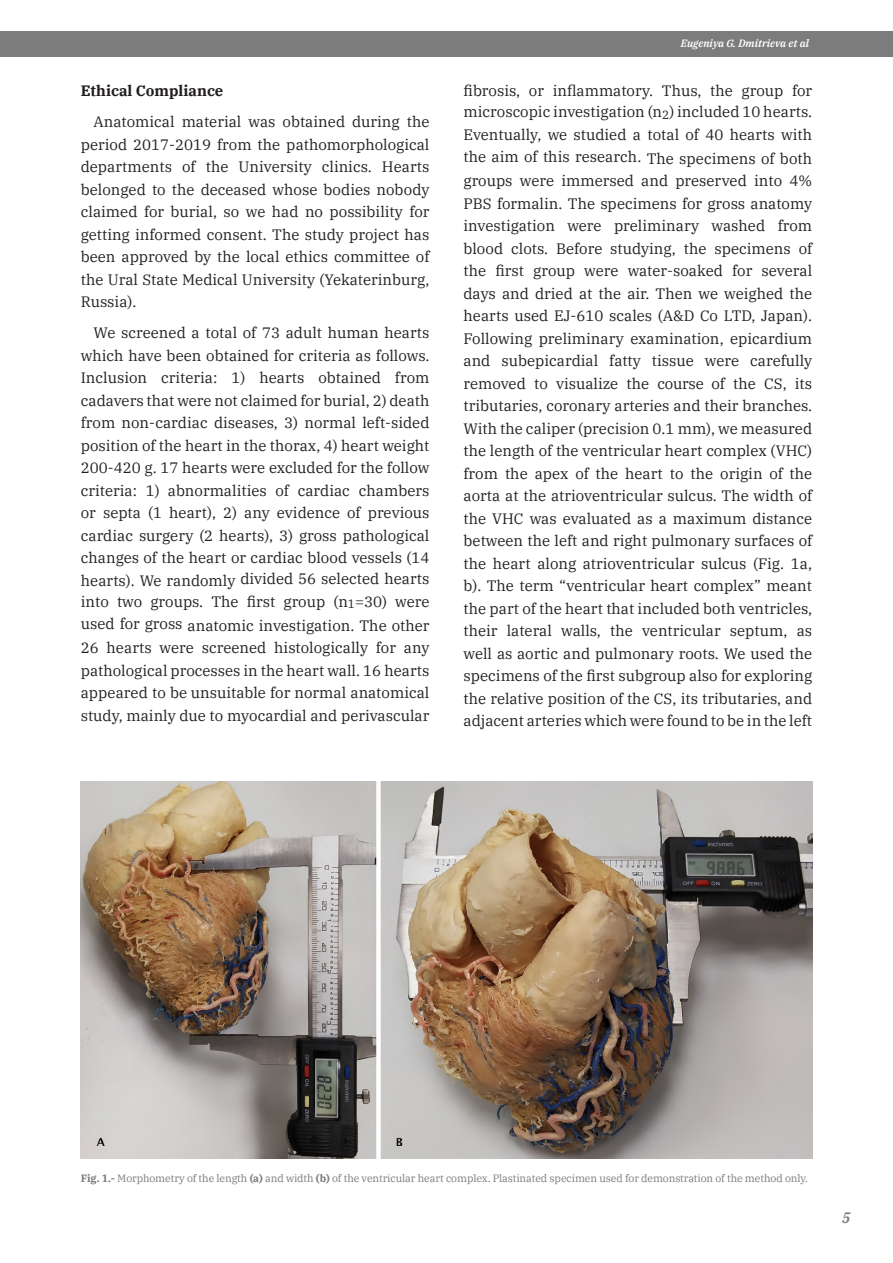
<style>
.page{position:relative;width:893px;height:1263px;background:#fff}
.page>*{position:absolute;margin:0;border:0;box-sizing:border-box;transform-origin:0 0}
.texto_comun{font:15px/22.5px "IBM Plex Serif";color:#231f20;text-align:justify}
.titulillo{font:700 15px "IBM Plex Serif";color:#231f20}
.t1{font:italic 600 15px "IBM Plex Serif";color:#7c7c7c}
.pie_figura{font:10.5px "IBM Plex Serif";letter-spacing:-.01em;color:#7c7c7c}
.t2{font:italic 600 10.5px "IBM Plex Serif";color:#fff}
.s1{font-weight:700}
</style>
<div class="page">
<div style="left:0;top:31px;width:893px;height:25px;background:#7c7c7c"></div>
<img style="left:81px;top:782px;width:731px;height:377px">
<p class="titulillo" style="left:81px;top:79px;width:144px">Ethical Compliance</p>
<p class="texto_comun" style="left:81px;top:109px;width:350px;text-indent:13px">Anatomical material was obtained during the period 2017-2019 from the pathomorphological departments of the University clinics. Hearts belonged to the deceased whose bodies nobody claimed for burial, so we had no possibility for getting informed consent. The study project has been approved by the local ethics committee of the Ural State Medical University (Yekaterinburg, Russia).</p>
<p class="texto_comun" style="left:81px;top:320px;width:350px;text-indent:13px">We screened a total of 73 adult human hearts which have been obtained for criteria as follows.<br>Inclusion criteria: 1) hearts obtained from cadavers that were not claimed for burial, 2) death from non-cardiac diseases, 3) normal left-sided position of the heart in the thorax, 4) heart weight 200-420 g. 17 hearts were excluded for the follow criteria: 1) abnormalities of cardiac chambers or septa (1 heart), 2) any evidence of previous cardiac surgery (2 hearts), 3) gross pathological changes of the heart or cardiac blood vessels (14</p>
<p class="texto_comun" style="left:81px;top:566px;width:350px">hearts). We randomly divided 56 selected hearts into two groups. The first group (n<sub>1</sub>=30) were</p>
<p class="texto_comun" style="left:81px;top:613px;width:350px">used for gross anatomic investigation. The other 26 hearts were screened histologically for any pathological processes in the heart wall. 16 hearts appeared to be unsuitable for normal anatomical study, mainly due to myocardial and perivascular</p>
<p class="t2" style="left:681px;top:35px;width:130px">Eugeniya G. Dmitrieva et al</p>
<p class="texto_comun" style="left:463px;top:79px;width:350px;line-height:21px">fibrosis, or inflammatory. Thus, the group for microscopic investigation (n<sub>2</sub>) included 10 hearts.</p>
<p class="texto_comun" style="left:463px;top:122px;width:350px">Eventually, we studied a total of 40 hearts with the aim of this research. The specimens of both</p>
<p class="texto_comun" style="left:463px;top:168px;width:350px">groups were immersed and preserved into 4% PBS formalin. The specimens for gross anatomy investigation were preliminary washed from blood clots. Before studying, the specimens of the first group were water-soaked for several days and dried at the air. Then we weighed the hearts used EJ-610 scales (A&amp;D Co LTD, Japan).<br>Following preliminary examination, epicardium and subepicardial fatty tissue were carefully removed to visualize the course of the CS, its tributaries, coronary arteries and their branches.<br>With the caliper (precision 0.1 mm), we measured the length of the ventricular heart complex (VHC) from the apex of the heart to the origin of the aorta at the atrioventricular sulcus. The width of the VHC was evaluated as a maximum distance between the left and right pulmonary surfaces of the heart along atrioventricular sulcus (Fig. 1a, b). The term “ventricular heart complex” meant the part of the heart that included both ventricles, their lateral walls, the ventricular septum, as well as aortic and pulmonary roots. We used the specimens of the first subgroup also for exploring the relative position of the CS, its tributaries, and adjacent arteries which were found to be in the left</p>
<p class="pie_figura" style="left:81px;top:1170px;width:729px"><span class="s1">Fig. 1.-</span> Morphometry of the length <span class="s1">(a)</span> and width <span class="s1">(b)</span> of the ventricular heart complex. Plastinated specimen used for demonstration of the method only.</p>
<p class="t1" style="left:842px;top:1206px;width:10px">5</p>
</div>
